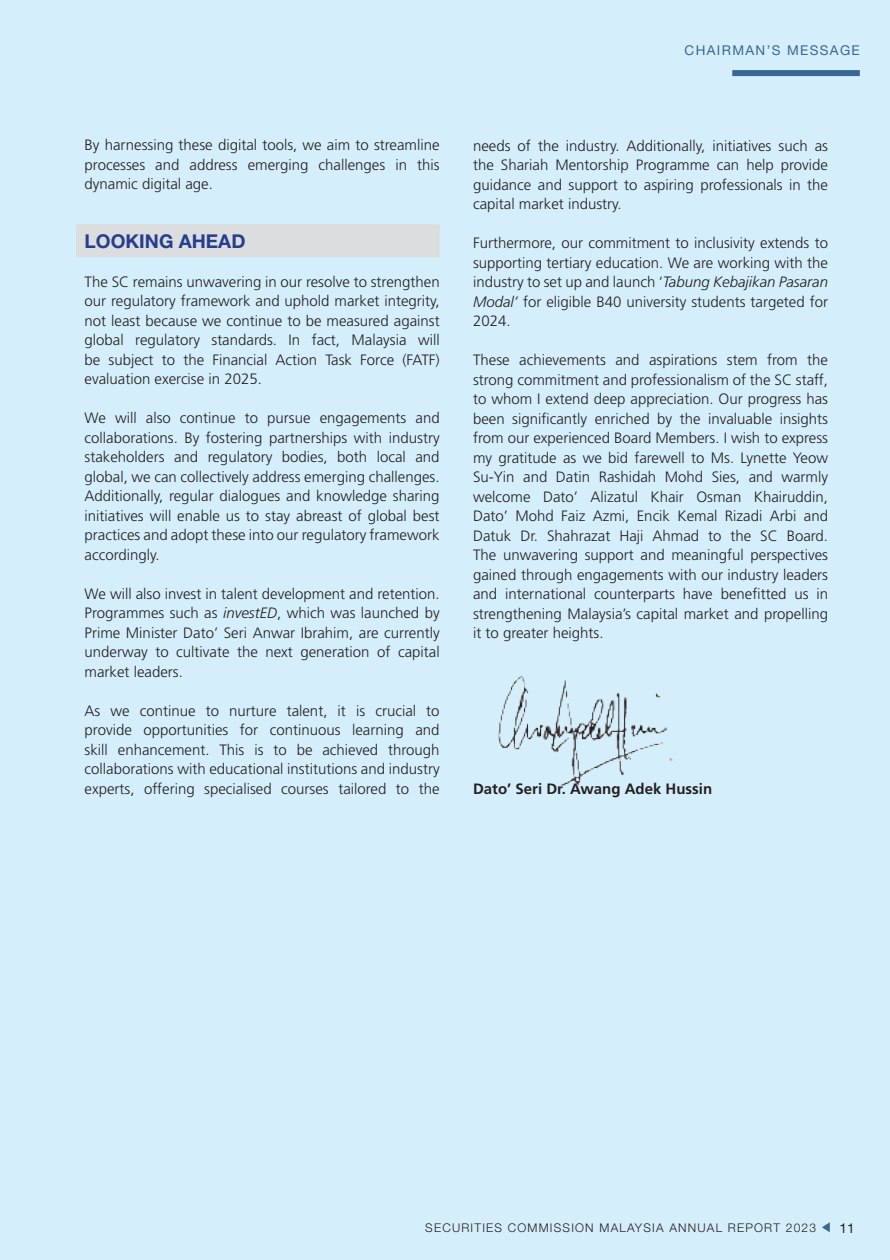
<style>
.page{position:relative;width:890px;height:1260px;background:#d4effb}
.page>*{position:absolute;margin:0;border:0;box-sizing:border-box;transform-origin:0 0}
.t1{font:700 19.05px "Helvetica Neue LT Std";color:#253f8e}
.t2{font:300 15px/19.5px "Frutiger LT Std";color:#231f20;text-align:justify}
.t3{font:700 15px "Frutiger LT Std";color:#231f20}
.t4{font:13.5px "Helvetica Neue LT Std";letter-spacing:.1em;color:#3a6694}
.t5{font:13.5px "Helvetica Neue LT Std";color:#231f20}
.t6{font:300 12px "Helvetica Neue LT Std";letter-spacing:.1em;color:#231f20}
.s1{font-style:italic}
</style>
<div class="page">
<div style="left:732px;top:70px;width:128px;height:6px;background:#3a6694"></div>
<svg style="left:822px;top:1222px;width:8px;height:10px"></svg>
<div style="left:76px;top:224px;width:364px;height:33px;background:#dcdddf"></div>
<img style="left:498px;top:675px;width:175px;height:112px">
<p class="t2" style="left:85px;top:135px;width:357px">By harnessing these digital tools, we aim to streamline processes and address emerging challenges in this dynamic digital age.</p>
<p class="t1" style="left:85px;top:229px;width:162px">LOOKING AHEAD</p>
<p class="t2" style="left:85px;top:272px;width:357px">The SC remains unwavering in our resolve to strengthen our regulatory framework and uphold market integrity, not least because we continue to be measured against global regulatory standards. In fact, Malaysia will be subject to the Financial Action Task Force (FATF) evaluation exercise in 2025.</p>
<p class="t2" style="left:85px;top:408px;width:357px">We will also continue to pursue engagements and collaborations. By fostering partnerships with industry stakeholders and regulatory bodies, both local and global, we can collectively address emerging challenges.<br>Additionally, regular dialogues and knowledge sharing initiatives will enable us to stay abreast of global best practices and adopt these into our regulatory framework accordingly.</p>
<p class="t2" style="left:85px;top:584px;width:357px">We will also invest in talent development and retention.<br>Programmes such as <span class="s1">investED</span>, which was launched by Prime Minister Dato’ Seri Anwar Ibrahim, are currently underway to cultivate the next generation of capital market leaders.</p>
<p class="t2" style="left:85px;top:701px;width:357px">As we continue to nurture talent, it is crucial to provide opportunities for continuous learning and skill enhancement. This is to be achieved through collaborations with educational institutions and industry experts, offering specialised courses tailored to the</p>
<p class="t4" style="left:685px;top:42px;width:177px">CHAIRMAN’S MESSAGE</p>
<p class="t2" style="left:473px;top:136px;width:357px">needs of the industry. Additionally, initiatives such as the Shariah Mentorship Programme can help provide guidance and support to aspiring professionals in the capital market industry.</p>
<p class="t2" style="left:473px;top:234px;width:357px">Furthermore, our commitment to inclusivity extends to supporting tertiary education. We are working with the industry to set up and launch ‘<span class="s1">Tabung Kebajikan Pasaran Modal’</span> for eligible B40 university students targeted for 2024.</p>
<p class="t2" style="left:473px;top:351px;width:357px">These achievements and aspirations stem from the strong commitment and professionalism of the SC staff, to whom I extend deep appreciation. Our progress has been significantly enriched by the invaluable insights from our experienced Board Members. I wish to express my gratitude as we bid farewell to Ms. Lynette Yeow Su-Yin and Datin Rashidah Mohd Sies, and warmly welcome Dato’ Alizatul Khair Osman Khairuddin, Dato’ Mohd Faiz Azmi, Encik Kemal Rizadi Arbi and Datuk Dr. Shahrazat Haji Ahmad to the SC Board.<br>The unwavering support and meaningful perspectives gained through engagements with our industry leaders and international counterparts have benefitted us in strengthening Malaysia’s capital market and propelling it to greater heights.</p>
<p class="t3" style="left:473px;top:780px;width:241px">Dato’ Seri Dr. Awang Adek Hussin</p>
<p class="t6" style="left:425px;top:1221px;width:392px">SECURITIES COMMISSION MALAYSIA ANNUAL REPORT 2023</p>
<p class="t5" style="left:840px;top:1220px;width:17px">11</p>
</div>
